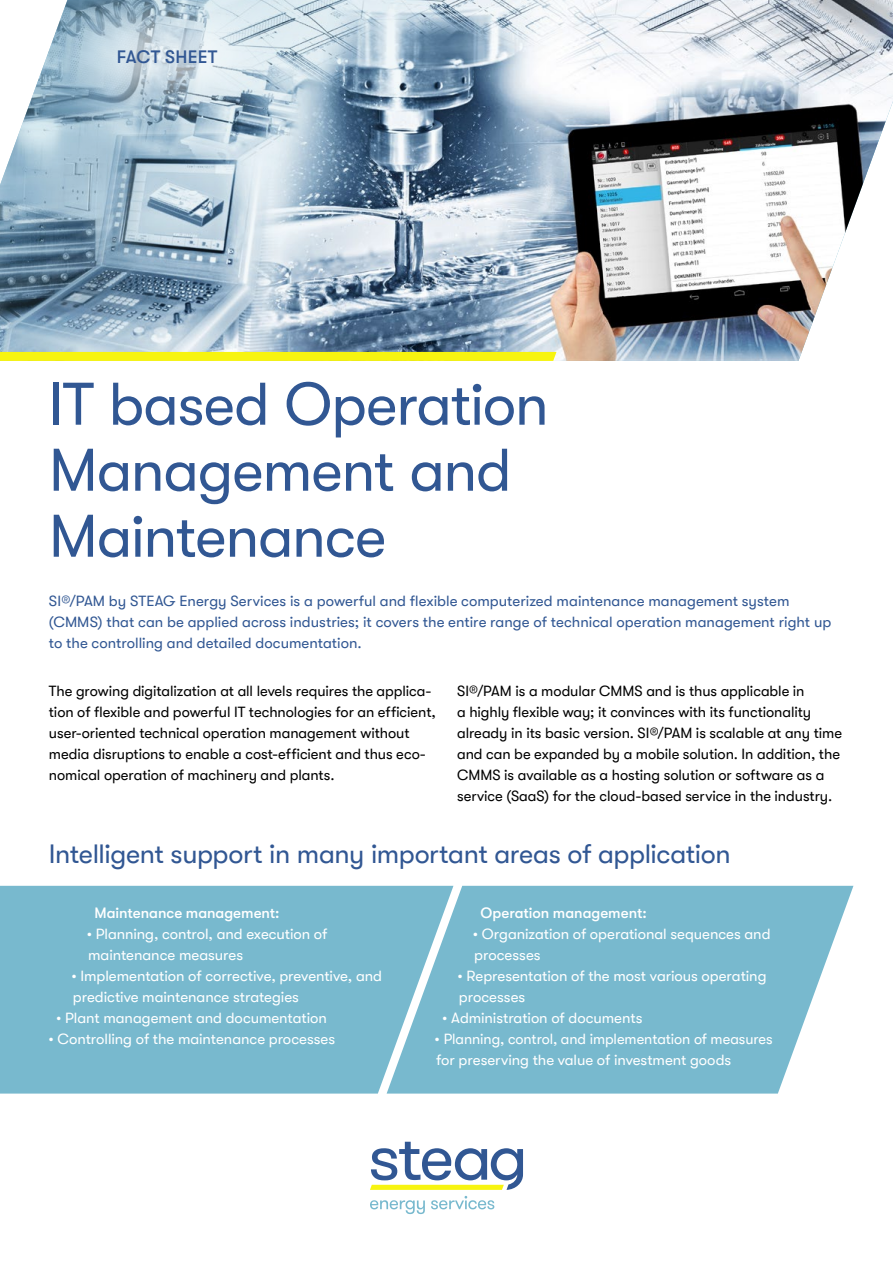
<style>
.page{position:relative;width:893px;height:1263px;background:#fff}
.page>*{position:absolute;margin:0;border:0;box-sizing:border-box;transform-origin:0 0}
.t1{font:60px/66px "GT Walsheim";letter-spacing:-.02em;color:#315793}
.t2{font:27px "GT Walsheim";letter-spacing:-.015em;color:#315793}
.t3{font:500 18px "GT Walsheim";letter-spacing:.01em;color:#315793}
.t4{font:15px/21px "GT Walsheim";letter-spacing:-.005em;color:#000}
.t5{font:15px/21px "GT Walsheim";letter-spacing:-.005em;color:#fff}
.t6{font:15px/21px "GT Walsheim";color:#315793}
.t7{font:500 15px "GT Walsheim";color:#fff}
</style>
<div class="page">
<img style="left:0;top:0;width:893px;height:361px">
<svg style="left:44px;top:0;width:246px;height:138px;background:#b2c8d5"></svg>
<div style="left:0;top:352px;width:555px;height:9px;background:#f7f410"></div>
<div style="left:0;top:886px;width:387px;height:207px;background:#78b9ce"></div>
<svg style="left:387px;top:886px;width:466px;height:207px;background:#84bfd2"></svg>
<svg style="left:370px;top:1142px;width:153px;height:48px"></svg>
<svg style="left:370px;top:1196px;width:124px;height:18px"></svg>
<p class="t3" style="left:117px;top:46px;width:102px">FACT SHEET</p>
<h1 class="t1" style="left:49px;top:371px;width:501px">IT based Operation<br>Management and<br>Maintenance</h1>
<p class="t6" style="left:49px;top:591px;width:784px">SI®/PAM by STEAG Energy Services is a powerful and flexible computerized maintenance management system (CMMS) that can be applied across industries; it covers the entire range of technical operation management right up to the controlling and detailed documentation.</p>
<p class="t4" style="left:49px;top:680px;width:388px">The growing digitalization at all levels requires the applica&shy;tion of flexible and powerful IT technologies for an efficient, user-oriented technical operation management without media disruptions to enable a cost-efficient and thus eco&shy;nomical operation of machinery and plants.</p>
<p class="t4" style="left:457px;top:680px;width:386px">SI®/PAM is a modular CMMS and is thus applicable in<br>a highly flexible way; it convinces with its functionality already in its basic version. SI®/PAM is scalable at any time and can be expanded by a mobile solution. In addition, the CMMS is available as a hosting solution or software as a service (SaaS) for the cloud-based service in the industry.</p>
<h2 class="t2" style="left:49px;top:838px;width:683px">Intelligent support in many important areas of application</h2>
<p class="t7" style="left:94px;top:904px;width:187px">Maintenance management:</p>
<p class="t5" style="left:87px;top:923px;width:242px">• Planning, control, and execution of maintenance measures</p>
<p class="t5" style="left:72px;top:965px;width:312px">• Implementation of corrective, preventive, and predictive maintenance strategies</p>
<p class="t5" style="left:56px;top:1007px;width:272px">• Plant management and documentation</p>
<p class="t5" style="left:49px;top:1028px;width:288px">• Controlling of the maintenance processes</p>
<p class="t7" style="left:481px;top:904px;width:168px">Operation management:</p>
<p class="t5" style="left:473px;top:923px;width:299px">• Organization of operational sequences and processes</p>
<p class="t5" style="left:458px;top:965px;width:310px">• Representation of the most various operating processes</p>
<p class="t5" style="left:442px;top:1007px;width:202px">• Administration of documents</p>
<p class="t5" style="left:435px;top:1028px;width:340px">• Planning, control, and implementation of measures for preserving the value of investment goods</p>
</div>
